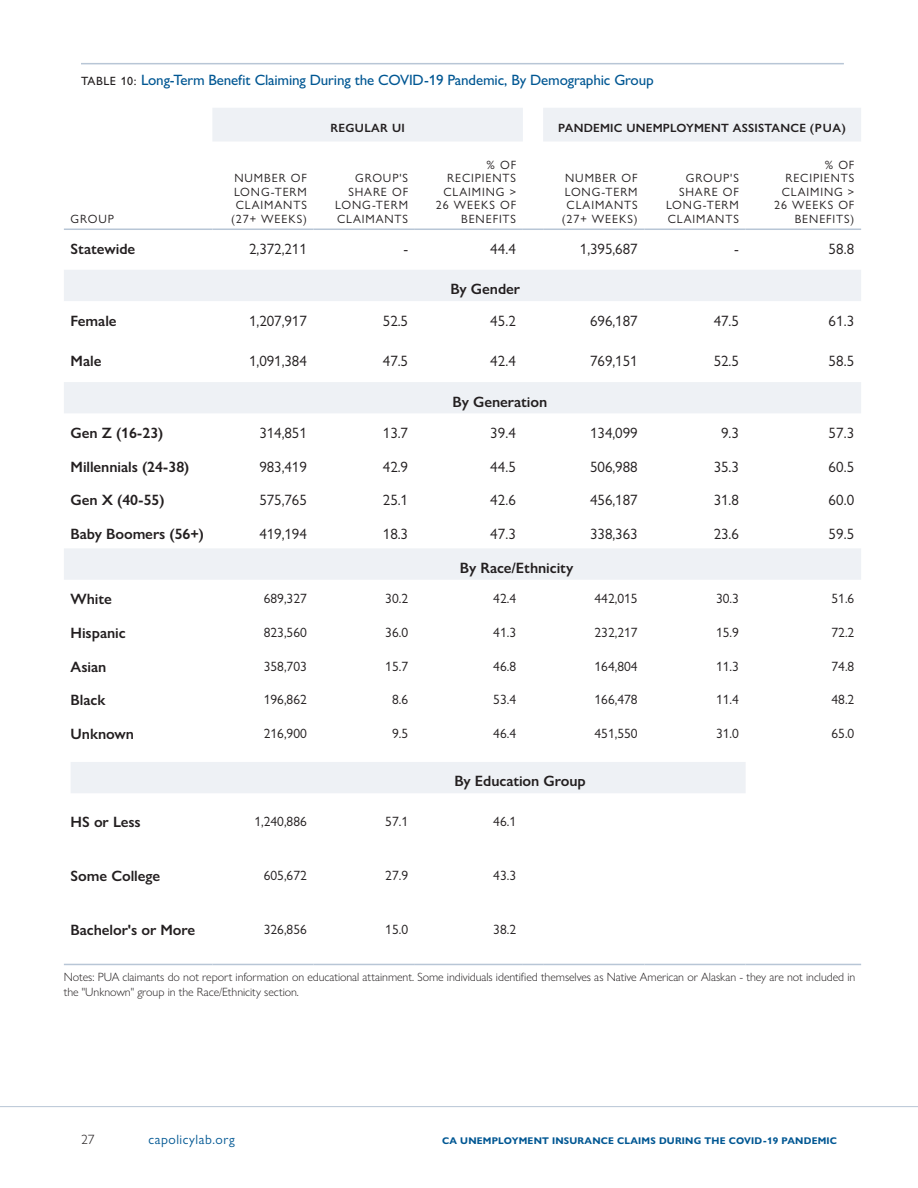
<style>
.page{position:relative;width:918px;height:1188px;background:#fff}
.page>*{position:absolute;margin:0;border:0;box-sizing:border-box;transform-origin:0 0}
.BODY{font:600 15px "Gill Sans Nova";letter-spacing:-.005em;color:#231f20}
.BODY-2{font:15px "Gill Sans Nova";letter-spacing:-.005em;color:#231f20}
.TABLE___FIGURE_title{font:500 15px "Gill Sans Nova";letter-spacing:-.01em;color:#005793}
.TABLE_number{font:15px "Gill Sans Nova";letter-spacing:.015em;color:#231f20}
.TABLE_text_copy{font:13.5px "Gill Sans Nova";color:#231f20}
.t1{font:13.5px "Gill Sans Nova";letter-spacing:.04em;color:#005793}
.t2{font:300 13.5px "Gill Sans Nova";color:#231f20}
.TABLE_column_header{font:12px/13.5px "Gill Sans Nova";letter-spacing:.075em;color:#231f20;text-align:right}
.BODY-3{font:300 12px/15px "Gill Sans Nova";letter-spacing:-.005em;color:#231f20}
.TABLE_column_header-2{font:600 12px "Gill Sans Nova";letter-spacing:.02em;color:#231f20}
.t3{font:700 9.75px "Gill Sans Nova";letter-spacing:.02em;color:#005793}
.s1{font-size:12px;color:#231f20}
</style>
<div class="page">
<hr style="left:81px;top:63px;width:763px;height:1px;background:#b8c6d6">
<svg style="left:64px;top:108px;width:797px;height:472px"></svg>
<hr style="left:64px;top:229px;width:148px;height:1px;background:#b8c6d6">
<hr style="left:212px;top:229px;width:102px;height:1px;background:#b8c6d6">
<hr style="left:314px;top:229px;width:101px;height:1px;background:#b8c6d6">
<hr style="left:415px;top:229px;width:108px;height:1px;background:#b8c6d6">
<svg style="left:523px;top:229px;width:20px;height:1px"></svg>
<hr style="left:543px;top:229px;width:101px;height:1px;background:#b8c6d6">
<hr style="left:644px;top:229px;width:102px;height:1px;background:#b8c6d6">
<hr style="left:746px;top:229px;width:115px;height:1px;background:#b8c6d6">
<hr style="left:64px;top:964px;width:148px;height:1px;background:#b8c6d6">
<hr style="left:212px;top:964px;width:102px;height:1px;background:#b8c6d6">
<hr style="left:314px;top:964px;width:101px;height:1px;background:#b8c6d6">
<hr style="left:415px;top:964px;width:108px;height:1px;background:#b8c6d6">
<svg style="left:523px;top:964px;width:20px;height:1px"></svg>
<hr style="left:543px;top:964px;width:101px;height:1px;background:#b8c6d6">
<hr style="left:644px;top:964px;width:102px;height:1px;background:#b8c6d6">
<hr style="left:746px;top:964px;width:115px;height:1px;background:#b8c6d6">
<div style="left:71px;top:762px;width:675px;height:31px;background:#eef1f5"></div>
<hr style="left:0;top:1106px;width:918px;height:1px;background:#b8c6d6">
<p class="TABLE___FIGURE_title" style="left:81px;top:70px;width:574px"><span class="s1">TABLE 10:</span> Long-Term Benefit Claiming During the COVID-19 Pandemic, By Demographic Group</p>
<p class="TABLE_column_header-2" style="left:330px;top:121px;width:76px">REGULAR UI</p>
<p class="TABLE_column_header-2" style="left:558px;top:121px;width:289px">PANDEMIC UNEMPLOYMENT ASSISTANCE (PUA)</p>
<p class="TABLE_column_header" style="left:71px;top:212px;width:45px">GROUP</p>
<p class="TABLE_column_header" style="left:231px;top:171px;width:77px;text-align:center">NUMBER OF<br>LONG-TERM<br>CLAIMANTS (27+ WEEKS)</p>
<p class="TABLE_column_header" style="left:335px;top:171px;width:74px">GROUP'S<br>SHARE OF<br>LONG-TERM<br>CLAIMANTS</p>
<p class="TABLE_column_header" style="left:436px;top:158px;width:82px">% OF<br>RECIPIENTS<br>CLAIMING &gt;<br>26 WEEKS OF<br>BENEFITS</p>
<p class="TABLE_column_header" style="left:562px;top:171px;width:77px;text-align:center">NUMBER OF<br>LONG-TERM<br>CLAIMANTS (27+ WEEKS)</p>
<p class="TABLE_column_header" style="left:666px;top:171px;width:74px">GROUP'S<br>SHARE OF<br>LONG-TERM<br>CLAIMANTS</p>
<p class="TABLE_column_header" style="left:774px;top:158px;width:82px">% OF<br>RECIPIENTS<br>CLAIMING &gt;<br>26 WEEKS OF<br>BENEFITS)</p>
<p class="BODY" style="left:71px;top:239px;width:66px">Statewide</p>
<p class="BODY-2" style="left:249px;top:239px;width:59px">2,372,211</p>
<p class="BODY-2" style="left:403px;top:239px;width:6px">-</p>
<p class="TABLE_number" style="left:490px;top:239px;width:28px">44.4</p>
<p class="BODY-2" style="left:580px;top:239px;width:59px">1,395,687</p>
<p class="BODY-2" style="left:734px;top:239px;width:6px">-</p>
<p class="TABLE_number" style="left:828px;top:239px;width:28px">58.8</p>
<p class="BODY" style="left:450px;top:280px;width:71px">By Gender</p>
<p class="BODY" style="left:71px;top:311px;width:48px">Female</p>
<p class="BODY-2" style="left:249px;top:311px;width:59px">1,207,917</p>
<p class="BODY-2" style="left:383px;top:311px;width:27px">52.5</p>
<p class="TABLE_number" style="left:490px;top:311px;width:28px">45.2</p>
<p class="BODY-2" style="left:590px;top:311px;width:49px">696,187</p>
<p class="BODY-2" style="left:714px;top:311px;width:27px">47.5</p>
<p class="TABLE_number" style="left:828px;top:311px;width:28px">61.3</p>
<p class="BODY" style="left:71px;top:352px;width:32px">Male</p>
<p class="BODY-2" style="left:249px;top:352px;width:59px">1,091,384</p>
<p class="BODY-2" style="left:383px;top:352px;width:27px">47.5</p>
<p class="TABLE_number" style="left:490px;top:352px;width:28px">42.4</p>
<p class="BODY-2" style="left:590px;top:352px;width:49px">769,151</p>
<p class="BODY-2" style="left:714px;top:352px;width:27px">52.5</p>
<p class="TABLE_number" style="left:828px;top:352px;width:28px">58.5</p>
<p class="BODY" style="left:453px;top:392px;width:96px">By Generation</p>
<p class="BODY" style="left:71px;top:423px;width:94px">Gen Z (16-23)</p>
<p class="BODY-2" style="left:259px;top:424px;width:49px">314,851</p>
<p class="BODY-2" style="left:383px;top:424px;width:27px">13.7</p>
<p class="TABLE_number" style="left:490px;top:424px;width:28px">39.4</p>
<p class="BODY-2" style="left:590px;top:424px;width:49px">134,099</p>
<p class="BODY-2" style="left:721px;top:424px;width:19px">9.3</p>
<p class="TABLE_number" style="left:828px;top:424px;width:28px">57.3</p>
<p class="BODY" style="left:71px;top:457px;width:120px">Millennials (24-38)</p>
<p class="BODY-2" style="left:259px;top:457px;width:49px">983,419</p>
<p class="BODY-2" style="left:383px;top:457px;width:27px">42.9</p>
<p class="TABLE_number" style="left:490px;top:457px;width:28px">44.5</p>
<p class="BODY-2" style="left:590px;top:457px;width:49px">506,988</p>
<p class="BODY-2" style="left:714px;top:457px;width:27px">35.3</p>
<p class="TABLE_number" style="left:828px;top:457px;width:28px">60.5</p>
<p class="BODY" style="left:71px;top:491px;width:95px">Gen X (40-55)</p>
<p class="BODY-2" style="left:259px;top:491px;width:49px">575,765</p>
<p class="BODY-2" style="left:383px;top:491px;width:27px">25.1</p>
<p class="TABLE_number" style="left:490px;top:491px;width:28px">42.6</p>
<p class="BODY-2" style="left:590px;top:491px;width:49px">456,187</p>
<p class="BODY-2" style="left:714px;top:491px;width:27px">31.8</p>
<p class="TABLE_number" style="left:828px;top:491px;width:28px">60.0</p>
<p class="BODY" style="left:71px;top:525px;width:135px">Baby Boomers (56+)</p>
<p class="BODY-2" style="left:259px;top:525px;width:49px">419,194</p>
<p class="BODY-2" style="left:383px;top:525px;width:27px">18.3</p>
<p class="TABLE_number" style="left:490px;top:525px;width:28px">47.3</p>
<p class="BODY-2" style="left:590px;top:525px;width:49px">338,363</p>
<p class="BODY-2" style="left:714px;top:525px;width:27px">23.6</p>
<p class="TABLE_number" style="left:828px;top:525px;width:28px">59.5</p>
<p class="BODY" style="left:460px;top:558px;width:115px">By Race/Ethnicity</p>
<p class="BODY" style="left:71px;top:590px;width:43px">White</p>
<p class="TABLE_text_copy" style="left:264px;top:590px;width:45px">689,327</p>
<p class="TABLE_text_copy" style="left:385px;top:590px;width:24px">30.2</p>
<p class="TABLE_text_copy" style="left:493px;top:590px;width:24px">42.4</p>
<p class="TABLE_text_copy" style="left:595px;top:590px;width:45px">442,015</p>
<p class="TABLE_text_copy" style="left:716px;top:590px;width:24px">30.3</p>
<p class="TABLE_text_copy" style="left:832px;top:590px;width:24px">51.6</p>
<p class="BODY" style="left:71px;top:624px;width:57px">Hispanic</p>
<p class="TABLE_text_copy" style="left:264px;top:624px;width:45px">823,560</p>
<p class="TABLE_text_copy" style="left:385px;top:624px;width:24px">36.0</p>
<p class="TABLE_text_copy" style="left:493px;top:624px;width:24px">41.3</p>
<p class="TABLE_text_copy" style="left:595px;top:624px;width:45px">232,217</p>
<p class="TABLE_text_copy" style="left:716px;top:624px;width:24px">15.9</p>
<p class="TABLE_text_copy" style="left:832px;top:624px;width:24px">72.2</p>
<p class="BODY" style="left:71px;top:657px;width:37px">Asian</p>
<p class="TABLE_text_copy" style="left:264px;top:658px;width:45px">358,703</p>
<p class="TABLE_text_copy" style="left:385px;top:658px;width:24px">15.7</p>
<p class="TABLE_text_copy" style="left:493px;top:658px;width:24px">46.8</p>
<p class="TABLE_text_copy" style="left:595px;top:658px;width:45px">164,804</p>
<p class="TABLE_text_copy" style="left:716px;top:658px;width:24px">11.3</p>
<p class="TABLE_text_copy" style="left:832px;top:658px;width:24px">74.8</p>
<p class="BODY" style="left:71px;top:691px;width:36px">Black</p>
<p class="TABLE_text_copy" style="left:264px;top:691px;width:45px">196,862</p>
<p class="TABLE_text_copy" style="left:392px;top:691px;width:18px">8.6</p>
<p class="TABLE_text_copy" style="left:493px;top:691px;width:24px">53.4</p>
<p class="TABLE_text_copy" style="left:595px;top:691px;width:45px">166,478</p>
<p class="TABLE_text_copy" style="left:716px;top:691px;width:24px">11.4</p>
<p class="TABLE_text_copy" style="left:832px;top:691px;width:24px">48.2</p>
<p class="BODY" style="left:71px;top:725px;width:65px">Unknown</p>
<p class="TABLE_text_copy" style="left:264px;top:725px;width:45px">216,900</p>
<p class="TABLE_text_copy" style="left:392px;top:725px;width:18px">9.5</p>
<p class="TABLE_text_copy" style="left:493px;top:725px;width:24px">46.4</p>
<p class="TABLE_text_copy" style="left:595px;top:725px;width:45px">451,550</p>
<p class="TABLE_text_copy" style="left:716px;top:725px;width:24px">31.0</p>
<p class="TABLE_text_copy" style="left:832px;top:725px;width:24px">65.0</p>
<p class="BODY" style="left:454px;top:772px;width:133px">By Education Group</p>
<p class="BODY" style="left:71px;top:813px;width:72px">HS or Less</p>
<p class="TABLE_text_copy" style="left:254px;top:813px;width:54px">1,240,886</p>
<p class="TABLE_text_copy" style="left:385px;top:813px;width:24px">57.1</p>
<p class="TABLE_text_copy" style="left:493px;top:813px;width:24px">46.1</p>
<p class="BODY" style="left:71px;top:867px;width:91px">Some College</p>
<p class="TABLE_text_copy" style="left:264px;top:867px;width:45px">605,672</p>
<p class="TABLE_text_copy" style="left:385px;top:867px;width:24px">27.9</p>
<p class="TABLE_text_copy" style="left:493px;top:867px;width:24px">43.3</p>
<p class="BODY" style="left:71px;top:921px;width:126px">Bachelor's or More</p>
<p class="TABLE_text_copy" style="left:264px;top:921px;width:45px">326,856</p>
<p class="TABLE_text_copy" style="left:385px;top:921px;width:24px">15.0</p>
<p class="TABLE_text_copy" style="left:493px;top:921px;width:24px">38.2</p>
<p class="BODY-3" style="left:64px;top:969px;width:793px">Notes: PUA claimants do not report information on educational attainment. Some individuals identified themselves as Native American or Alaskan - they are not included in the "Unknown" group in the Race/Ethnicity section.</p>
<p class="t2" style="left:81px;top:1131px;width:15px">27</p>
<p class="t1" style="left:148px;top:1131px;width:88px">capolicylab.org</p>
<p class="t3" style="left:442px;top:1135px;width:396px">CA UNEMPLOYMENT INSURANCE CLAIMS DURING THE COVID-19 PANDEMIC</p>
</div>
